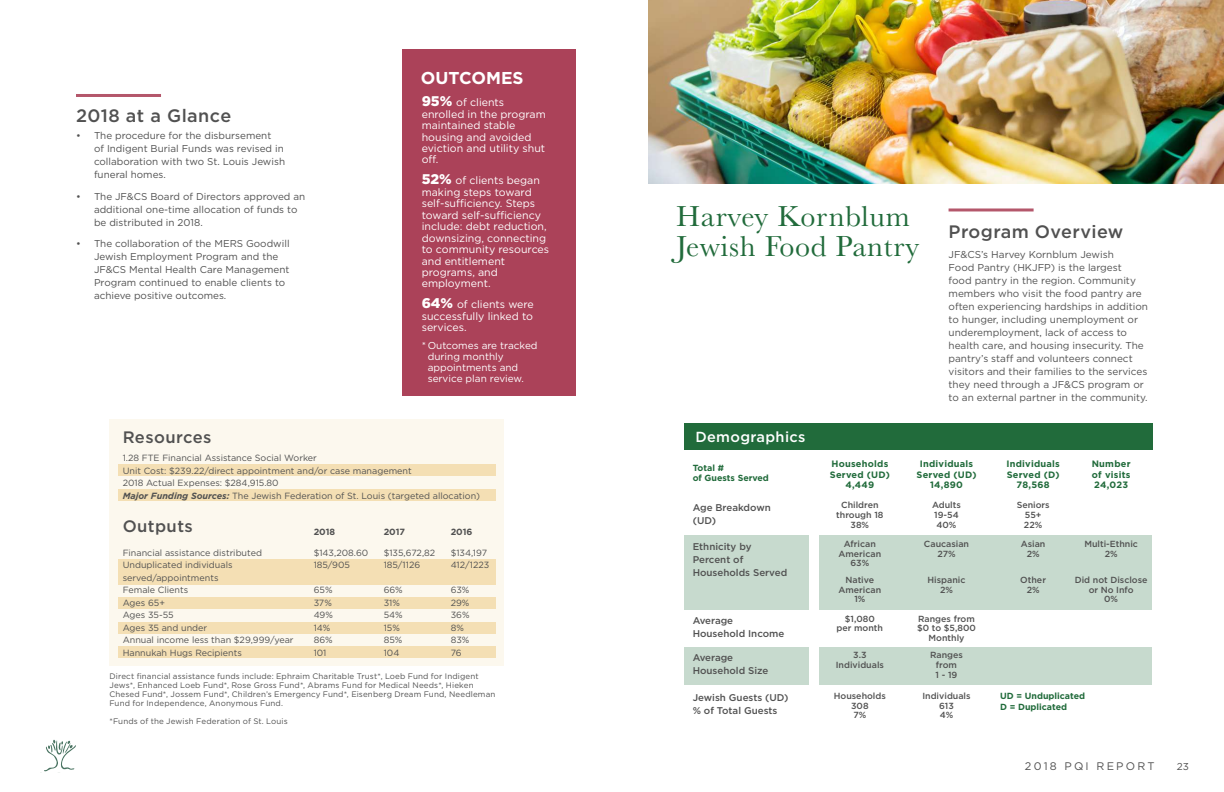
<style>
.page{position:relative;width:1224px;height:792px;background:#fff}
.page>*{position:absolute;margin:0;border:0;box-sizing:border-box;transform-origin:0 0}
.t1{font:30px/30px "Baskerville";letter-spacing:.025em;color:#216b3b}
.t2{font:500 18px "Gotham";letter-spacing:.025em;color:#515151}
.t3{font:700 17.2px "Gotham";color:#fff}
.t4{font:500 16.6px "Gotham";letter-spacing:.025em;color:#515151}
.t5{font:500 14.6px "Gotham";letter-spacing:.025em;color:#fff}
.t6{font:11px "Gotham";letter-spacing:.2em;color:#515151}
.t7{font:10.6px/11.5px "Gotham";color:#fff}
.t8{font:10px/13px "Gotham";color:#515151}
.t9{font:10px/11px "Gotham";color:#fff}
.t10{font:9.9px/12.9px "Gotham";color:#515151}
.t11{font:500 9.8px/12.7px "Gotham";color:#515151}
.t12{font:700 9.3px/10.5px "Gotham";letter-spacing:.025em;color:#216b3b;text-align:center}
.t13{font:9px/12.5px "Gotham";color:#515151}
.t14{font:700 9px "Gotham";color:#515151}
.t15{font:500 8.9px/9.7px "Gotham";color:#515151;text-align:center}
.t16{font:700 8.9px/11.4px "Gotham";color:#216b3b}
.t17{font:8px/9px "Gotham";letter-spacing:.015em;color:#515151}
.s1{font-weight:900;font-size:14px}
.s2{font-weight:700;font-style:italic}
</style>
<div class="page">
<hr style="left:76px;top:94px;width:85px;height:3px;background:#ab4259">
<div style="left:402px;top:49px;width:174px;height:347px;background:#ab4259"></div>
<div style="left:109px;top:419px;width:394px;height:247px;background:#fcf8ee"></div>
<div style="left:118px;top:559px;width:377px;height:26px;background:#f4dfb4"></div>
<div style="left:118px;top:464px;width:377px;height:11px;background:#f4dfb4"></div>
<div style="left:118px;top:490px;width:377px;height:11px;background:#f4dfb4"></div>
<div style="left:118px;top:598px;width:377px;height:11px;background:#f4dfb4"></div>
<div style="left:118px;top:622px;width:377px;height:12px;background:#f4dfb4"></div>
<div style="left:118px;top:646px;width:377px;height:12px;background:#f4dfb4"></div>
<img style="left:648px;top:0;width:576px;height:184px">
<hr style="left:949px;top:208px;width:85px;height:3px;background:#ab4259">
<svg style="left:44px;top:740px;width:32px;height:32px"></svg>
<div style="left:820px;top:535px;width:332px;height:74px;background:#c7dace"></div>
<div style="left:684px;top:424px;width:468px;height:26px;background:#216b3b"></div>
<div style="left:684px;top:647px;width:124px;height:38px;background:#c7dace"></div>
<div style="left:684px;top:535px;width:124px;height:74px;background:#c7dace"></div>
<div style="left:820px;top:647px;width:332px;height:38px;background:#c7dace"></div>
<h2 class="t2" style="left:76px;top:104px;width:157px">2018 at a Glance</h2>
<p class="t10" style="left:94px;top:129px;width:193px;text-indent:-18px">• The procedure for the disbursement<br>of Indigent Burial Funds was revised in collaboration with two St. Louis Jewish funeral homes.</p>
<p class="t10" style="left:94px;top:190px;width:213px;text-indent:-18px">• The JF&amp;CS Board of Directors approved an additional one-time allocation of funds to be distributed in 2018.</p>
<p class="t10" style="left:94px;top:237px;width:197px;text-indent:-18px">• The collaboration of the MERS Goodwill Jewish Employment Program and the JF&amp;CS Mental Health Care Management Program continued to enable clients to achieve positive outcomes.</p>
<h3 class="t4" style="left:123px;top:426px;width:90px">Resources</h3>
<h3 class="t3" style="left:421px;top:67px;width:104px">OUTCOMES</h3>
<p class="t7" style="left:422px;top:96px;width:126px"><span class="s1">95%</span> of clients enrolled in the program maintained stable housing and avoided eviction and utility shut off.</p>
<p class="t7" style="left:422px;top:175px;width:129px"><span class="s1">52%</span> of clients began making steps toward self-sufficiency. Steps toward self-sufficiency include: debt reduction, downsizing, connecting to community resources and entitlement programs, and employment.</p>
<p class="t7" style="left:422px;top:299px;width:114px;text-align:justify"><span class="s1">64%</span> of clients were successfully linked to services.</p>
<p class="t9" style="left:428px;top:340px;width:111px;text-indent:-6px">* Outcomes are tracked during monthly appointments and service plan review.</p>
<p class="t13" style="left:123px;top:451px;width:359px">1.28 FTE Financial Assistance Social Worker<br>Unit Cost: $239.22/direct appointment and/or case management<br>2018 Actual Expenses: $284,915.80<br><span class="s2">Major Funding Sources:</span> The Jewish Federation of St. Louis (targeted allocation)</p>
<p class="t14" style="left:314px;top:526px;width:23px">2018</p>
<p class="t14" style="left:384px;top:526px;width:23px">2017</p>
<p class="t14" style="left:451px;top:526px;width:23px">2016</p>
<p class="t13" style="left:123px;top:546px;width:141px">Financial assistance distributed</p>
<p class="t13" style="left:314px;top:546px;width:56px">$143,208.60</p>
<p class="t13" style="left:384px;top:546px;width:53px">$135,672,82</p>
<p class="t13" style="left:451px;top:546px;width:38px">$134,197</p>
<p class="t13" style="left:123px;top:559px;width:111px">Unduplicated individuals</p>
<p class="t13" style="left:314px;top:559px;width:38px">185/905</p>
<p class="t13" style="left:384px;top:559px;width:38px">185/1126</p>
<p class="t13" style="left:451px;top:559px;width:40px">412/1223</p>
<p class="t13" style="left:123px;top:571px;width:97px">served/appointments<br>Female Clients</p>
<h3 class="t4" style="left:123px;top:515px;width:72px">Outputs</h3>
<p class="t13" style="left:314px;top:584px;width:20px">65%</p>
<p class="t13" style="left:384px;top:584px;width:21px">66%</p>
<p class="t13" style="left:451px;top:584px;width:20px">63%</p>
<p class="t13" style="left:123px;top:596px;width:44px">Ages 65+</p>
<p class="t13" style="left:314px;top:596px;width:20px">37%</p>
<p class="t13" style="left:384px;top:596px;width:18px">31%</p>
<p class="t13" style="left:451px;top:596px;width:20px">29%</p>
<p class="t13" style="left:123px;top:609px;width:53px">Ages 35-55</p>
<p class="t13" style="left:314px;top:609px;width:21px">49%</p>
<p class="t13" style="left:384px;top:609px;width:21px">54%</p>
<p class="t13" style="left:451px;top:609px;width:20px">36%</p>
<p class="t13" style="left:123px;top:621px;width:86px">Ages 35 and under</p>
<p class="t13" style="left:314px;top:621px;width:18px">14%</p>
<p class="t13" style="left:384px;top:621px;width:18px">15%</p>
<p class="t13" style="left:451px;top:621px;width:15px">8%</p>
<p class="t13" style="left:123px;top:634px;width:172px">Annual income less than $29,999/year</p>
<p class="t13" style="left:314px;top:634px;width:20px">86%</p>
<p class="t13" style="left:384px;top:634px;width:20px">85%</p>
<p class="t13" style="left:451px;top:634px;width:20px">83%</p>
<p class="t13" style="left:123px;top:646px;width:121px">Hannukah Hugs Recipients</p>
<p class="t13" style="left:314px;top:646px;width:14px">101</p>
<p class="t13" style="left:384px;top:646px;width:17px">104</p>
<p class="t13" style="left:451px;top:646px;width:13px">76</p>
<p class="t17" style="left:109px;top:671px;width:387px">Direct financial assistance funds include: Ephraim Charitable Trust*, Loeb Fund for Indigent Jews*, Enhanced Loeb Fund*, Rose Gross Fund*, Abrams Fund for Medical Needs*, Hieken Chesed Fund*, Jossem Fund*, Children’s Emergency Fund*, Eisenberg Dream Fund, Needleman Fund for Independence, Anonymous Fund.</p>
<p class="t17" style="left:109px;top:716px;width:180px">*Funds of the Jewish Federation of St. Louis</p>
<h1 class="t1" style="left:676px;top:201px;width:245px">Harvey Kornblum<br>Jewish Food Pantry</h1>
<h3 class="t5" style="left:695px;top:427px;width:112px">Demographics</h3>
<h2 class="t2" style="left:949px;top:220px;width:176px">Program Overview</h2>
<p class="t8" style="left:949px;top:248px;width:201px">JF&amp;CS’s Harvey Kornblum Jewish<br>Food Pantry (HKJFP) is the largest<br>food pantry in the region. Community members who visit the food pantry are often experiencing hardships in addition to hunger, including unemployment or underemployment, lack of access to health care, and housing insecurity. The pantry’s staff and volunteers connect visitors and their families to the services they need through a JF&amp;CS program or to an external partner in the community.</p>
<p class="t16" style="left:693px;top:463px;width:78px;line-height:9.7px">Total #<br>of Guests Served</p>
<p class="t12" style="left:830px;top:459px;width:61px">Households<br>Served (UD)<br>4,449</p>
<p class="t12" style="left:917px;top:459px;width:61px">Individuals<br>Served (UD)<br>14,890</p>
<p class="t12" style="left:1006px;top:459px;width:55px">Individuals<br>Served (D)<br>78,568</p>
<p class="t12" style="left:1092px;top:459px;width:40px;text-align:justify">Number of visits 24,023</p>
<p class="t11" style="left:693px;top:501px;width:80px">Age Breakdown (UD)</p>
<p class="t15" style="left:836px;top:500px;width:49px">Children through 18<br>38%</p>
<p class="t15" style="left:932px;top:500px;width:30px;text-align:left">Adults<br>19-54<br>40%</p>
<p class="t15" style="left:1017px;top:500px;width:34px">Seniors<br>55+<br>22%</p>
<p class="t11" style="left:693px;top:540px;width:96px">Ethnicity by<br>Percent of<br>Households Served</p>
<p class="t15" style="left:839px;top:539px;width:44px">African<br>American<br>63%</p>
<p class="t15" style="left:839px;top:575px;width:44px">Native<br>American<br>1%</p>
<p class="t15" style="left:924px;top:539px;width:47px">Caucasian<br>27%</p>
<p class="t15" style="left:928px;top:575px;width:39px">Hispanic<br>2%</p>
<p class="t15" style="left:1021px;top:539px;width:26px">Asian<br>2%</p>
<p class="t15" style="left:1084px;top:539px;width:55px">Multi-Ethnic<br>2%</p>
<p class="t15" style="left:1020px;top:575px;width:27px">Other<br>2%</p>
<p class="t15" style="left:1075px;top:575px;width:74px">Did not Disclose or No Info<br>0%</p>
<p class="t11" style="left:693px;top:614px;width:93px">Average<br>Household Income</p>
<p class="t15" style="left:837px;top:613px;width:48px">$1,080 per month</p>
<p class="t15" style="left:917px;top:613px;width:60px">Ranges from $0 to $5,800<br>Monthly</p>
<p class="t11" style="left:693px;top:651px;width:77px">Average<br>Household Size</p>
<p class="t15" style="left:836px;top:650px;width:50px">3.3<br>Individuals</p>
<p class="t15" style="left:930px;top:650px;width:34px">Ranges from<br>1 - 19</p>
<p class="t11" style="left:693px;top:692px;width:97px">Jewish Guests (UD) % of Total Guests</p>
<p class="t15" style="left:834px;top:691px;width:54px">Households<br>308<br>7%</p>
<p class="t15" style="left:922px;top:691px;width:50px">Individuals<br>613<br>4%</p>
<p class="t16" style="left:1000px;top:690px;width:86px">UD = Unduplicated<br>D = Duplicated</p>
<p class="t6" style="left:1025px;top:759px;width:131px">2018 PQI REPORT</p>
<p class="t8" style="left:1177px;top:759px;width:14px">23</p>
</div>
